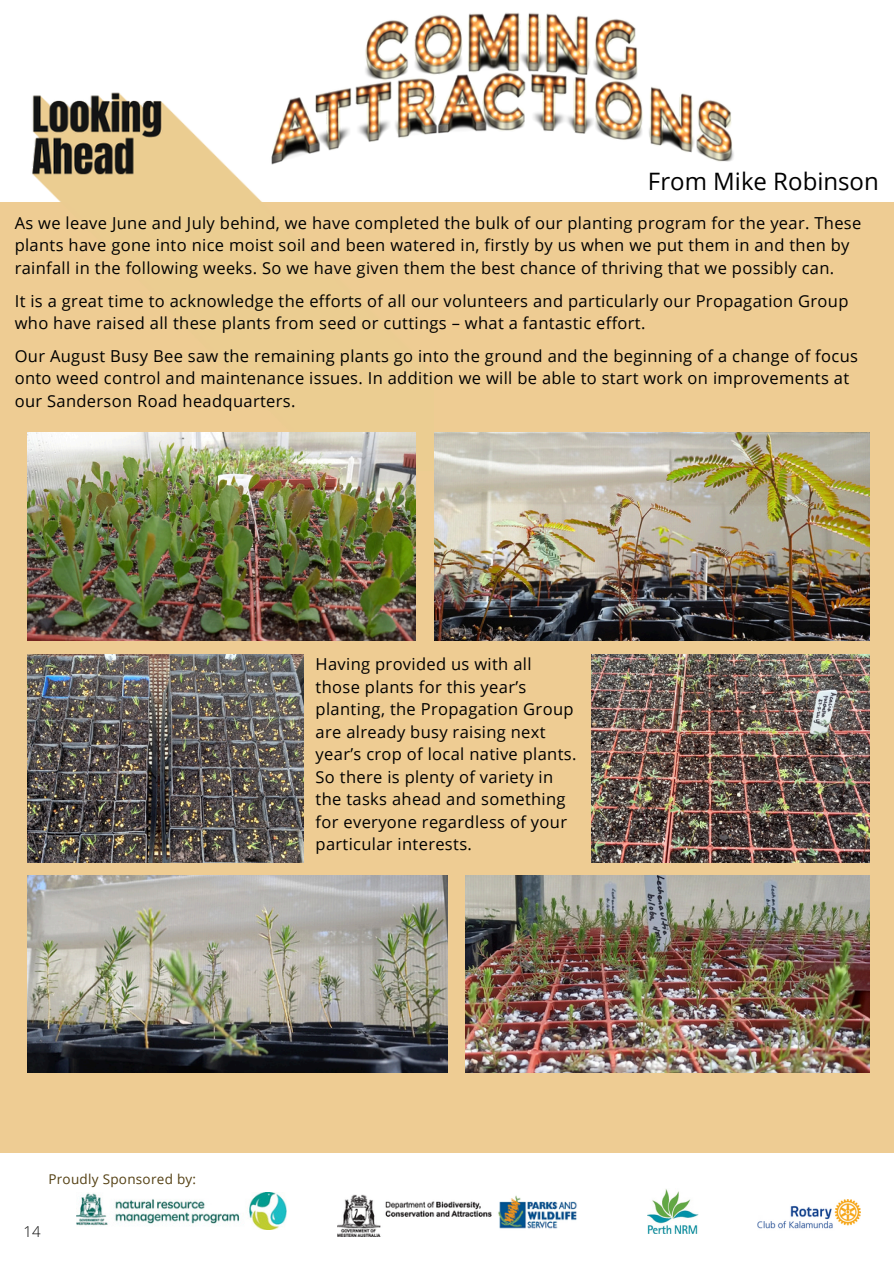
<style>
.page{position:relative;width:894px;height:1264px;background:#fff}
.page>*{position:absolute;margin:0;border:0;box-sizing:border-box;transform-origin:0 0}
.t1{font:24px "Open Sans";color:#000}
.t2{font:16.5px/22.5px "Open Sans";letter-spacing:.02em;color:#000}
.t3{font:300 15px "Open Sans";color:#000}
.t4{font:13.5px "Open Sans";letter-spacing:.02em;color:#544013}
</style>
<div class="page">
<div style="left:0;top:202px;width:893px;height:951px;background:#eecc93"></div>
<img style="left:27px;top:92px;width:389px;height:379px">
<img style="left:265px;top:13px;width:469px;height:154px">
<img style="left:27px;top:433px;width:388px;height:208px">
<img style="left:434px;top:433px;width:435px;height:208px">
<img style="left:27px;top:654px;width:276px;height:209px">
<img style="left:591px;top:654px;width:278px;height:209px">
<img style="left:27px;top:875px;width:420px;height:197px">
<img style="left:465px;top:875px;width:404px;height:197px">
<img style="left:647px;top:1189px;width:51px;height:44px">
<img style="left:76px;top:1192px;width:211px;height:37px">
<img style="left:757px;top:1199px;width:103px;height:30px">
<img style="left:337px;top:1194px;width:240px;height:42px">
<h2 class="t1" style="left:647px;top:165px;width:232px">From Mike Robinson</h2>
<p class="t2" style="left:15px;top:211px;width:848px">As we leave June and July behind, we have completed the bulk of our planting program for the year. These plants have gone into nice moist soil and been watered in, firstly by us when we put them in and then by rainfall in the following weeks. So we have given them the best chance of thriving that we possibly can.</p>
<p class="t2" style="left:15px;top:289px;width:835px">It is a great time to acknowledge the efforts of all our volunteers and particularly our Propagation Group who have raised all these plants from seed or cuttings – what a fantastic effort.</p>
<p class="t2" style="left:15px;top:344px;width:844px">Our August Busy Bee saw the remaining plants go into the ground and the beginning of a change of focus onto weed control and maintenance issues. In addition we will be able to start work on improvements at our Sanderson Road headquarters.</p>
<p class="t2" style="left:315px;top:652px;width:262px">Having provided us with all those plants for this year’s planting, the Propagation Group are already busy raising next year’s crop of local native plants.<br>So there is plenty of variety in the tasks ahead and something for everyone regardless of your particular interests.</p>
<p class="t4" style="left:48px;top:1169px;width:149px">Proudly Sponsored by:</p>
<p class="t3" style="left:23px;top:1220px;width:19px">14</p>
</div>
